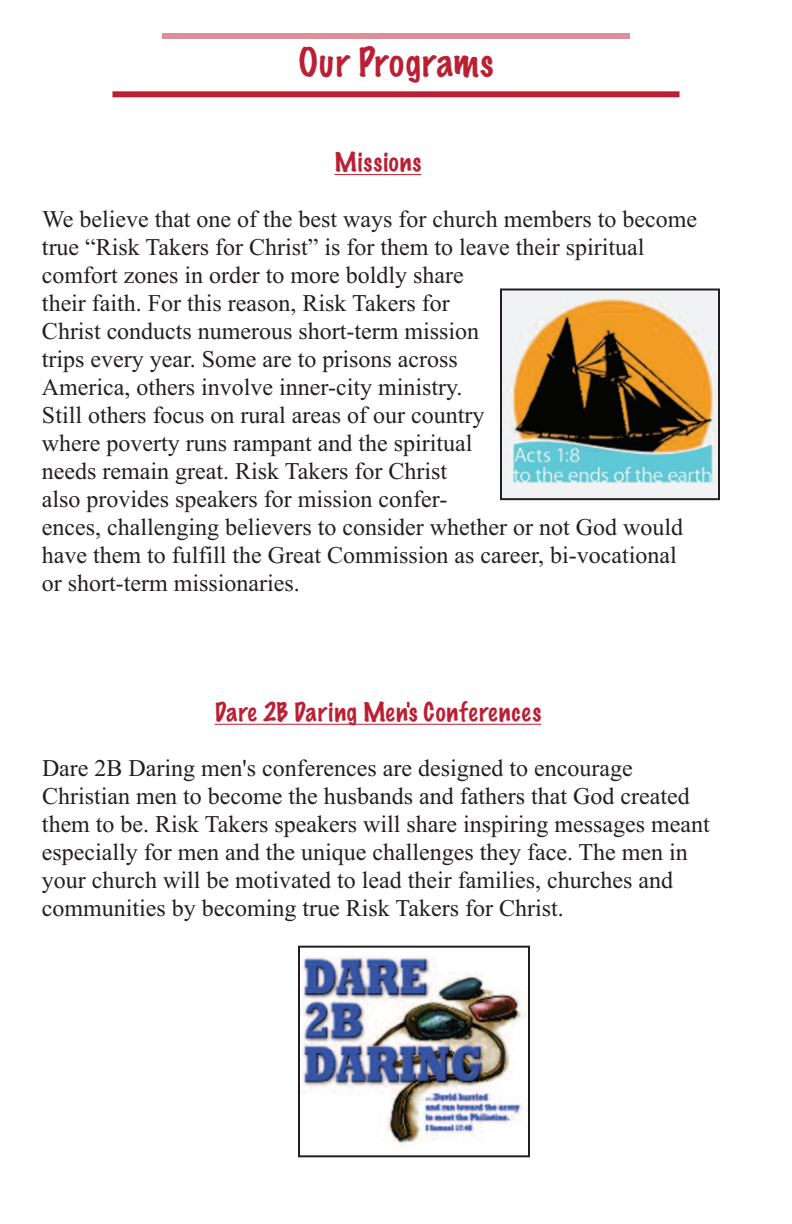
<style>
.page{position:relative;width:792px;height:1224px;background:#fff}
.page>*{position:absolute;margin:0;border:0;box-sizing:border-box;transform-origin:0 0}
.t1{font:100 36px "Marker Felt";letter-spacing:.03em;color:#ba1f33}
.t2{font:24px/28px "Times New Roman";color:#231f20}
.t3{font:100 24px "Marker Felt";letter-spacing:.04em;color:#ba1f33}
</style>
<div class="page">
<div style="left:112px;top:91px;width:568px;height:6px;background:#ba1f33"></div>
<div style="left:162px;top:33px;width:468px;height:6px;background:#dc8f99"></div>
<hr style="left:335px;top:174px;width:86px;height:1px;background:#ba1f33">
<img style="left:503px;top:292px;width:214px;height:205px">
<div style="left:500px;top:289px;width:220px;height:211px;border:2px solid #231f20"></div>
<img style="left:301px;top:957px;width:226px;height:188px">
<div style="left:298px;top:946px;width:232px;height:211px;border:2px solid #231f20"></div>
<hr style="left:215px;top:724px;width:326px;height:1px;background:#ba1f33">
<h1 class="t1" style="left:299px;top:34px;width:196px">Our Programs</h1>
<p class="t3" style="left:335px;top:143px;width:88px">Missions</p>
<p class="t2" style="left:42px;top:205px;width:657px">We believe that one of the best ways for church members to become true “Risk Takers for Christ” is for them to leave their spiritual comfort zones in order to more boldly share<br>their faith. For this reason, Risk Takers for<br>Christ conducts numerous short-term mission<br>trips every year. Some are to prisons across<br>America, others involve inner-city ministry.<br>Still others focus on rural areas of our country<br>where poverty runs rampant and the spiritual<br>needs remain great. Risk Takers for Christ<br>also provides speakers for mission confer-<br>ences, challenging believers to consider whether or not God would have them to fulfill the Great Commission as career, bi-vocational or short-term missionaries.</p>
<p class="t3" style="left:215px;top:693px;width:328px">Dare 2B Daring Men's Conferences</p>
<p class="t2" style="left:42px;top:754px;width:669px">Dare 2B Daring men's conferences are designed to encourage Christian men to become the husbands and fathers that God created them to be. Risk Takers speakers will share inspiring messages meant especially for men and the unique challenges they face. The men in your church will be motivated to lead their families, churches and communities by becoming true Risk Takers for Christ.</p>
</div>
